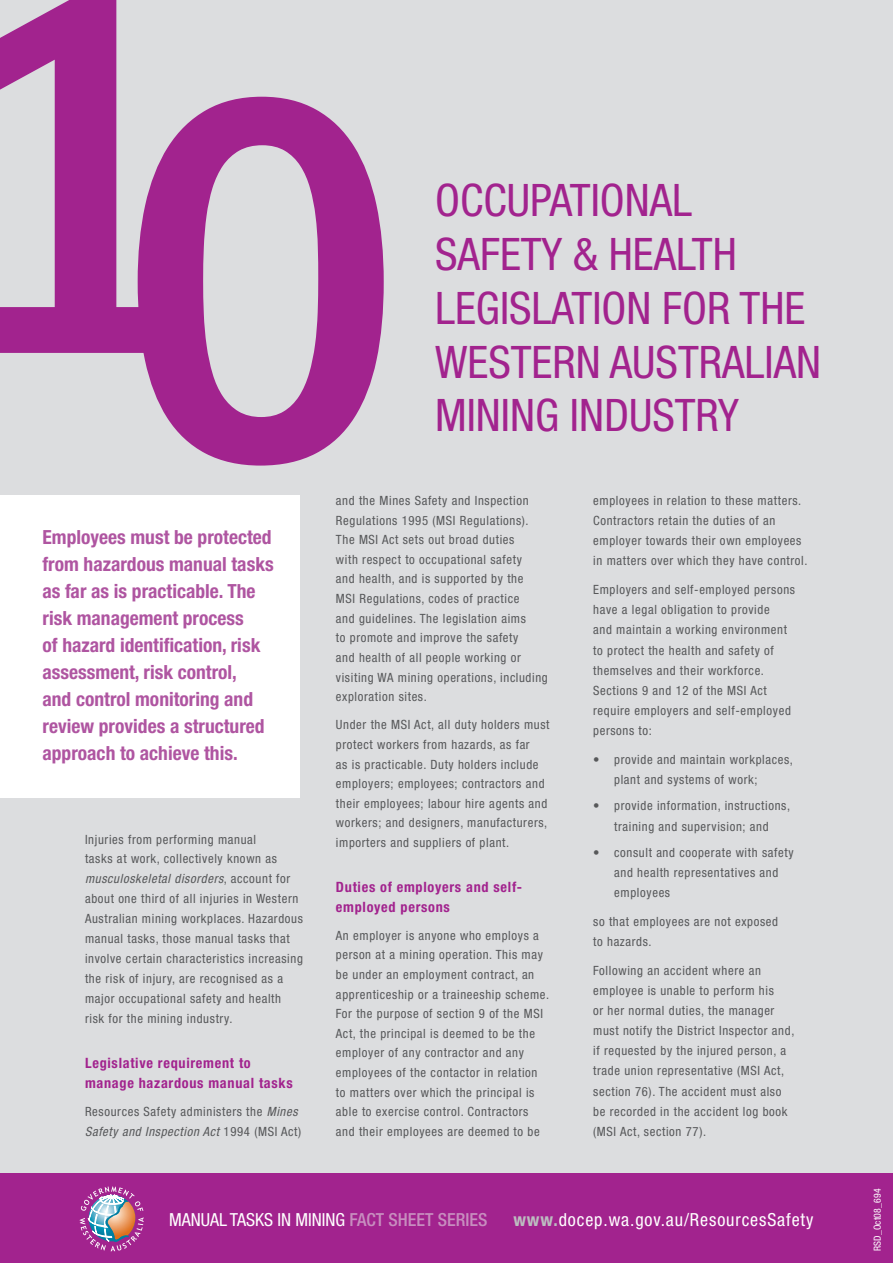
<style>
.page{position:relative;width:893px;height:1263px;background:#fff}
.page>*{position:absolute;margin:0;border:0;box-sizing:border-box;transform-origin:0 0}
.t1{font:700 462.3px "Euphemia UCAS";color:#a2238e}
.t2{font:condensed 44.85px/53.8px "Helvetica Neue";color:#a2238e}
.t3{font:700 condensed 19.5px/27px "Helvetica Neue";color:#af55a1}
.t4{font:condensed 18px "Helvetica Neue";letter-spacing:.05em;color:#fff}
.t5{font:condensed 18px "Helvetica Neue";color:#fff}
.t6{font:700 condensed 14.25px/20px "Helvetica Neue";letter-spacing:.05em;color:#a2238e}
.t7{font:condensed 12.75px/19.6px "Helvetica Neue";letter-spacing:.05em;color:#57585a}
.t8{font:condensed 9.75px "Helvetica Neue";letter-spacing:.02em;color:#fff}
.s1{font-style:italic}
.s2{font-weight:500;color:#c78ebf}
.s3{font-weight:700;color:#bcbdc0}
</style>
<div class="page">
<div style="left:0;top:0;width:893px;height:1177px;background:#dcdddf"></div>
<div style="left:0;top:1174px;width:893px;height:89px;background:#a2238e"></div>
<div style="left:0;top:495px;width:299px;height:302px;background:#fff"></div>
<svg style="left:80px;top:1186px;width:64px;height:65px"></svg>
<h1 class="t1" style="left:-21px;top:-117px;width:426px">10</h1>
<p class="t2" style="left:435px;top:173px;width:382px">OCCUPATIONAL<br>SAFETY &amp; HEALTH<br>LEGISLATION FOR THE<br>WESTERN AUSTRALIAN<br>MINING INDUSTRY</p>
<p class="t3" style="left:43px;top:523px;width:233px">Employees must be protected from hazardous manual tasks as far as is practicable. The risk management process<br>of hazard identification, risk assessment, risk control,<br>and control monitoring and review provides a structured approach to achieve this.</p>
<p class="t7" style="left:85px;top:829px;width:219px">Injuries from performing manual<br>tasks at work, collectively known as <span class="s1">musculoskeletal disorders</span>, account for about one third of all injuries in Western Australian mining workplaces. Hazardous manual tasks, those manual tasks that involve certain characteristics increasing the risk of injury, are recognised as a major occupational safety and health risk for the mining industry.</p>
<p class="t6" style="left:85px;top:1053px;width:209px">Legislative requirement to manage hazardous manual tasks</p>
<p class="t7" style="left:85px;top:1102px;width:218px">Resources Safety administers the <span class="s1">Mines<br>Safety and Inspection Act</span> 1994 (MSI Act)</p>
<p class="t7" style="left:336px;top:491px;width:213px">and the Mines Safety and Inspection Regulations 1995 (MSI Regulations).<br>The MSI Act sets out broad duties<br>with respect to occupational safety<br>and health, and is supported by the<br>MSI Regulations, codes of practice<br>and guidelines. The legislation aims<br>to promote and improve the safety<br>and health of all people working or visiting WA mining operations, including exploration sites.</p>
<p class="t7" style="left:336px;top:715px;width:215px">Under the MSI Act, all duty holders must protect workers from hazards, as far<br>as is practicable. Duty holders include employers; employees; contractors and their employees; labour hire agents and workers; and designers, manufacturers, importers and suppliers of plant.</p>
<p class="t6" style="left:336px;top:877px;width:188px">Duties of employers and self&shy;employed persons</p>
<p class="t7" style="left:336px;top:925px;width:215px">An employer is anyone who employs a person at a mining operation. This may be under an employment contract, an apprenticeship or a traineeship scheme.<br>For the purpose of section 9 of the MSI Act, the principal is deemed to be the employer of any contractor and any employees of the contactor in relation to matters over which the principal is able to exercise control. Contractors and their employees are deemed to be</p>
<p class="t7" style="left:593px;top:490px;width:216px;line-height:20.1px">employees in relation to these matters.<br>Contractors retain the duties of an employer towards their own employees in matters over which they have control.</p>
<p class="t7" style="left:593px;top:579px;width:203px;line-height:20.1px">Employers and self-employed persons have a legal obligation to provide<br>and maintain a working environment to protect the health and safety of themselves and their workforce.<br>Sections 9 and 12 of the MSI Act require employers and self-employed persons to:</p>
<p class="t7" style="left:614px;top:749px;width:180px;line-height:20.1px;text-indent:-21px">• provide and maintain workplaces, plant and systems of work;</p>
<p class="t7" style="left:593px;top:796px;width:198px;line-height:20.1px;text-align:center">• provide information, instructions, training and supervision; and</p>
<p class="t7" style="left:614px;top:842px;width:181px;line-height:20.1px;text-indent:-21px">• consult and cooperate with safety and health representatives and employees</p>
<p class="t7" style="left:593px;top:911px;width:186px;line-height:20.1px">so that employees are not exposed to hazards.</p>
<p class="t7" style="left:593px;top:960px;width:203px;line-height:20.1px">Following an accident where an employee is unable to perform his<br>or her normal duties, the manager must notify the District Inspector and, if requested by the injured person, a trade union representative (MSI Act, section 76). The accident must also be recorded in the accident log book (MSI Act, section 77).</p>
<p class="t5" style="left:169px;top:1209px;width:320px">manual taskS IN MINING <span class="s2">FACT SHEET SERIES</span></p>
<p class="t4" style="left:513px;top:1209px;width:302px"><span class="s3">www.</span>docep.wa.gov.au/ResourcesSafety</p>
<p class="t8" style="left:872px;top:1251px;width:64px;rotate:-90deg">RSD_Oct08_694</p>
</div>
